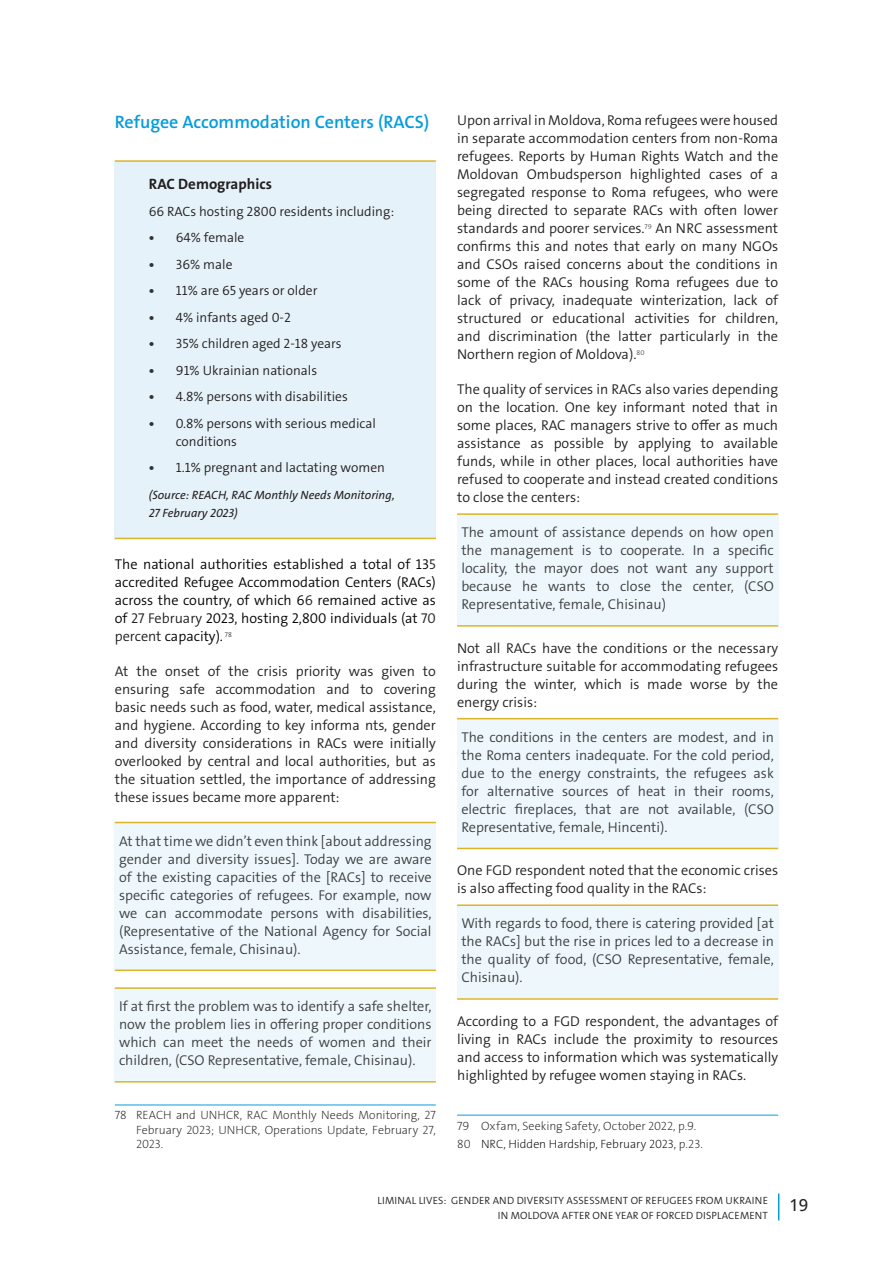
<style>
.page{position:relative;width:893px;height:1263px;background:#fff}
.page>*{position:absolute;margin:0;border:0;box-sizing:border-box;transform-origin:0 0}
.t1{font:600 18px "The Sans";color:#069ddc}
.t2{font:500 16.5px "Open Sans";color:#231f20}
.t3{font:700 15px "The Sans";color:#231f20}
.t4{font:300 14.25px/18px "The Sans";color:#231f20;text-align:justify}
.t5{font:300 14.25px/18px "The Sans";color:#3e3e3f;text-align:justify}
.t6{font:300 14.25px/18px "The Sans";color:#040503;text-align:justify}
.t7{font:300 13.5px/18px "The Sans";color:#231f20}
.t8{font:100 12px/14.4px "The Sans";color:#231f20;text-align:justify}
.t9{font:italic 12px/18px "The Sans";color:#231f20}
.t10{font:300 10.5px/15px "The Sans";letter-spacing:.015em;color:#231f20;text-align:right}
.s1{font-weight:700;color:#313232}
.s2{color:#231f20}
.s3{color:#040503}
</style>
<div class="page">
<svg style="left:778px;top:1193px;width:1px;height:27px"></svg>
<div style="left:115px;top:161px;width:321px;height:377px;background:#e6f2fa"></div>
<hr style="left:115px;top:538px;width:321px;height:1px;background:#ddb428">
<hr style="left:115px;top:160px;width:321px;height:2px;background:#ddb428">
<div style="left:115px;top:822px;width:321px;height:148px;background:#eef8fc"></div>
<hr style="left:115px;top:969px;width:321px;height:2px;background:#ddb428">
<hr style="left:115px;top:822px;width:321px;height:1px;background:#ddb428">
<div style="left:115px;top:988px;width:321px;height:94px;background:#eef8fc"></div>
<hr style="left:115px;top:1081px;width:321px;height:1px;background:#ddb428">
<hr style="left:115px;top:987px;width:321px;height:2px;background:#ddb428">
<hr style="left:115px;top:1104px;width:321px;height:1px;background:#069ddc">
<div style="left:457px;top:514px;width:321px;height:112px;background:#eef8fc"></div>
<hr style="left:457px;top:625px;width:321px;height:2px;background:#ddb428">
<hr style="left:457px;top:513px;width:321px;height:2px;background:#ddb428">
<div style="left:457px;top:719px;width:321px;height:129px;background:#eef8fc"></div>
<hr style="left:457px;top:848px;width:321px;height:1px;background:#ddb428">
<hr style="left:457px;top:718px;width:321px;height:1px;background:#ddb428">
<div style="left:457px;top:905px;width:321px;height:94px;background:#eef8fc"></div>
<hr style="left:457px;top:998px;width:321px;height:2px;background:#ddb428">
<hr style="left:457px;top:904px;width:321px;height:2px;background:#ddb428">
<hr style="left:457px;top:1115px;width:321px;height:1px;background:#069ddc">
<p class="t1" style="left:115px;top:110px;width:316px">Refugee Accommodation Centers (RACS)</p>
<p class="t3" style="left:149px;top:174px;width:125px">RAC Demographics</p>
<p class="t7" style="left:149px;top:202px;width:247px">66 RACs hosting 2800 residents including:</p>
<p class="t7" style="left:149px;top:229px;width:97px"><span class="s1">•</span> 64% female</p>
<p class="t7" style="left:149px;top:255px;width:85px"><span class="s1">•</span> 36% male</p>
<p class="t7" style="left:149px;top:282px;width:170px"><span class="s1">•</span> 11% are 65 years or older</p>
<p class="t7" style="left:149px;top:308px;width:143px"><span class="s1">•</span> 4% infants aged 0-2</p>
<p class="t7" style="left:149px;top:335px;width:194px"><span class="s1">•</span> 35% children aged 2-18 years</p>
<p class="t7" style="left:149px;top:361px;width:170px"><span class="s1">•</span> 91% Ukrainian nationals</p>
<p class="t7" style="left:149px;top:388px;width:201px"><span class="s1">•</span> 4.8% persons with disabilities</p>
<p class="t7" style="left:176px;top:414px;width:202px;text-indent:-27px"><span class="s1">•</span> 0.8% persons with serious medical conditions</p>
<p class="t7" style="left:149px;top:459px;width:238px"><span class="s1">•</span> 1.1% pregnant and lactating women</p>
<p class="t9" style="left:149px;top:486px;width:247px">(Source: REACH, RAC Monthly Needs Monitoring,<br>27 February 2023)</p>
<p class="t6" style="left:115px;top:555px;width:323px">The national authorities established a total of 13<span class="s2">5 </span>accredited Refugee Accommodation Centers (RACs) across the country, of which 6<span class="s2">6</span> remained active as of <span class="s2">27 February</span> 2023, hosting 2,800 individuals (at <span class="s2">70 percent</span> capacity). <sup>78</sup></p>
<p class="t4" style="left:115px;top:662px;width:323px">At the onset of the crisis priority was given to ensuring safe accommodation and to covering basic needs such as food, water, medical assistance, and hygiene. According to key informa nts, gender and diversity considerations in RACs were initially overlooked by central and local authorities, but as the situation settled, the importance of addressing these issues became more apparent:</p>
<p class="t5" style="left:119px;top:832px;width:314px">At that time we didn’t even think [about addressing gender and diversity issues]. Today we are aware of the existing capacities of the [RACs] to receive specific categories of refugees. For example, now we can accommodate persons with disabilities, (Representative of the National Agency for Social Assistance, female, Chisinau).</p>
<p class="t5" style="left:119px;top:998px;width:314px">If at first the problem was to identify a safe shelter, now the problem lies in offering proper conditions which can meet the needs of women and their children, (CSO Representative, female, Chisinau).</p>
<p class="t8" style="left:136px;top:1108px;width:301px;text-indent:-21px">78 REACH and UNHCR, RAC Monthly Needs Monitoring, 27<br>February 2023; UNHCR, Operations Update, February 27, 2023.</p>
<p class="t4" style="left:457px;top:112px;width:323px">Upon arrival in Moldova, Roma refugees were housed in separate accommodation centers from non-Roma refugees. Reports by Human Rights Watch and the Moldovan Ombudsperson highlighted cases of a segregated response to Roma refugees, who were being directed to separate RACs with often lower standards and poorer services.<sup>79</sup> An NRC assessment confirms this and notes that early on many NGOs and CSOs raised concerns about the conditions in some of the RACs housing Roma refugees due to lack of privacy, inadequate winterization, lack of structured or educational activities for children, and discrimination (the latter particularly in the Northern region of Moldova).<sup>80</sup></p>
<p class="t4" style="left:457px;top:381px;width:323px">The quality of services in RACs also varies depending on the location. One key informant noted that in some places, RAC managers strive to offer as much assistance as possible by applying to available funds, while in other places, local authorities have refused to cooperate and instead created conditions to close the centers:</p>
<p class="t5" style="left:461px;top:524px;width:314px">The amount of assistance depends on how open the management is to cooperate. In a specific locality, the mayor does not want any support because he wants to close the center, (CSO Representative, female, Chisinau)</p>
<p class="t4" style="left:457px;top:639px;width:323px">Not all RACs have the conditions or the necessary infrastructure suitable for accommodating refugees during the winter, which is made worse by the energy crisis:</p>
<p class="t5" style="left:461px;top:728px;width:314px">The conditions in the centers are modest, and in the Roma centers inadequate. For the cold period, due to the energy constraints, the refugees ask for alternative sources of heat in their rooms, electric fireplaces, that are not available, (CSO Representative, female, Hincenti).</p>
<p class="t4" style="left:457px;top:862px;width:323px">One FGD respondent noted that the economic crises is also affecting food quality in the RACs:</p>
<p class="t5" style="left:461px;top:915px;width:314px">With regards to food, there is catering provided [at the RACs] but the rise in prices led to a decrease in the quality of food, (CSO Representative, female, Chisinau).</p>
<p class="t4" style="left:457px;top:1012px;width:323px">According to a FGD respondent, the advantages of living in RACs include the proximity to resources and access to information which was systematically highlighted by refugee women staying in RACs.</p>
<p class="t8" style="left:457px;top:1116px;width:247px;line-height:18.6px">79 Oxfam, Seeking Safety, October 2022, p.9.<br>80 <span class="s3">NRC, Hidden Hardship, February 2023,</span> p.23.</p>
<p class="t10" style="left:378px;top:1193px;width:392px">LIMINAL LIVES: GENDER AND DIVERSITY ASSESSMENT OF REFUGEES FROM UKRAINE<br>IN MOLDOVA AFTER ONE YEAR OF FORCED DISPLACEMENT</p>
<p class="t2" style="left:789px;top:1194px;width:20px">19</p>
</div>
